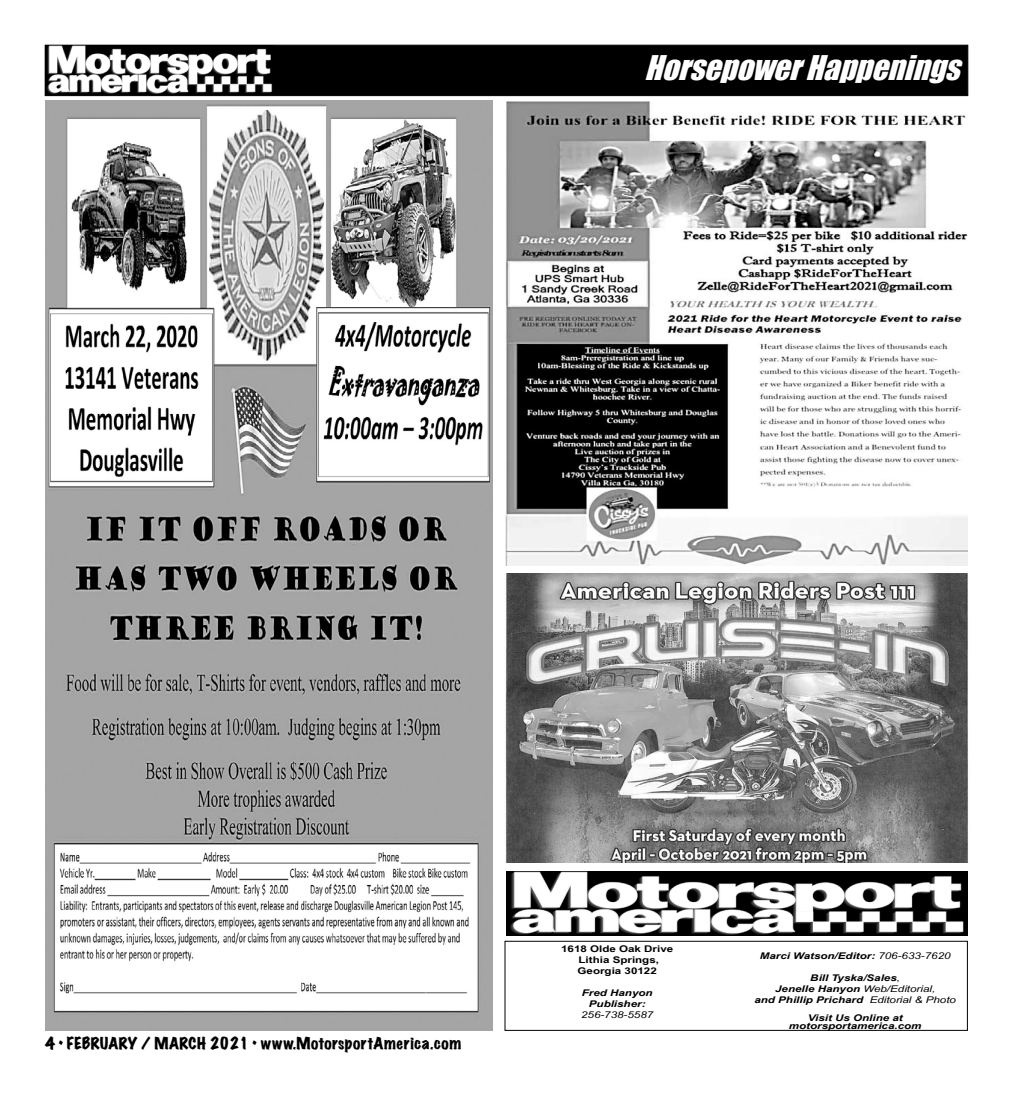
<style>
.page{position:relative;width:1013px;height:1103px;background:#fff}
.page>*{position:absolute;margin:0;border:0;box-sizing:border-box;transform-origin:0 0}
.t1{font:italic 31.25px "Impact";color:#fff}
.t2{font:expanded 15px "Marker Felt";letter-spacing:.035em;color:#000}
.t3{font:italic 700 9.12px/11px "Arial Narrow";color:#000;text-align:center;scale:1.54 1}
.t4{font:700 9.12px/11px "Arial Narrow";color:#000;text-align:center;scale:1.54 1}
.t5{font:italic 9.12px "Arial Narrow";color:#000;scale:1.54 1}
.s1{font-weight:400}
</style>
<div class="page">
<img style="left:505px;top:573px;width:463px;height:289px">
<div style="left:45px;top:45px;width:923px;height:51px;background:#000;border:1px solid #000"></div>
<img style="left:45px;top:45px;width:228px;height:49px">
<img style="left:505px;top:101px;width:463px;height:464px">
<img style="left:45px;top:100px;width:447px;height:930px">
<div style="left:505px;top:941px;width:462px;height:89px;border:1px solid #000"></div>
<img style="left:506px;top:871px;width:462px;height:64px">
<h1 class="t1" style="left:644px;top:43px;width:329px">HorsepowerHappenings</h1>
<h2 class="t2" style="left:45px;top:1031px;width:417px">4 • FEBRUARY / MARCH 2021 • www.MotorsportAmerica.com</h2>
<p class="t4" style="left:561px;top:943px;width:74px">1618 Olde Oak Drive<br>Lithia Springs,<br>Georgia 30122</p>
<p class="t3" style="left:581px;top:987px;width:47px">Fred Hanyon<br>Publisher:</p>
<p class="t5" style="left:581px;top:1008px;width:48px">256-738-5587</p>
<p class="t3" style="left:759px;top:950px;width:125px">Marci Watson/Editor: <span class="s1">706-633-7620</span></p>
<p class="t3" style="left:754px;top:972px;width:132px">Bill Tyska/Sales<span class="s1">,<br></span>Jenelle Hanyon <span class="s1">Web/Editorial,<br></span>and Phillip Prichard <span class="s1">Editorial &amp; Photo</span></p>
<p class="t3" style="left:788px;top:1012px;width:88px;line-height:8.8px">Visit Us Online at motorsportamerica.com</p>
</div>
